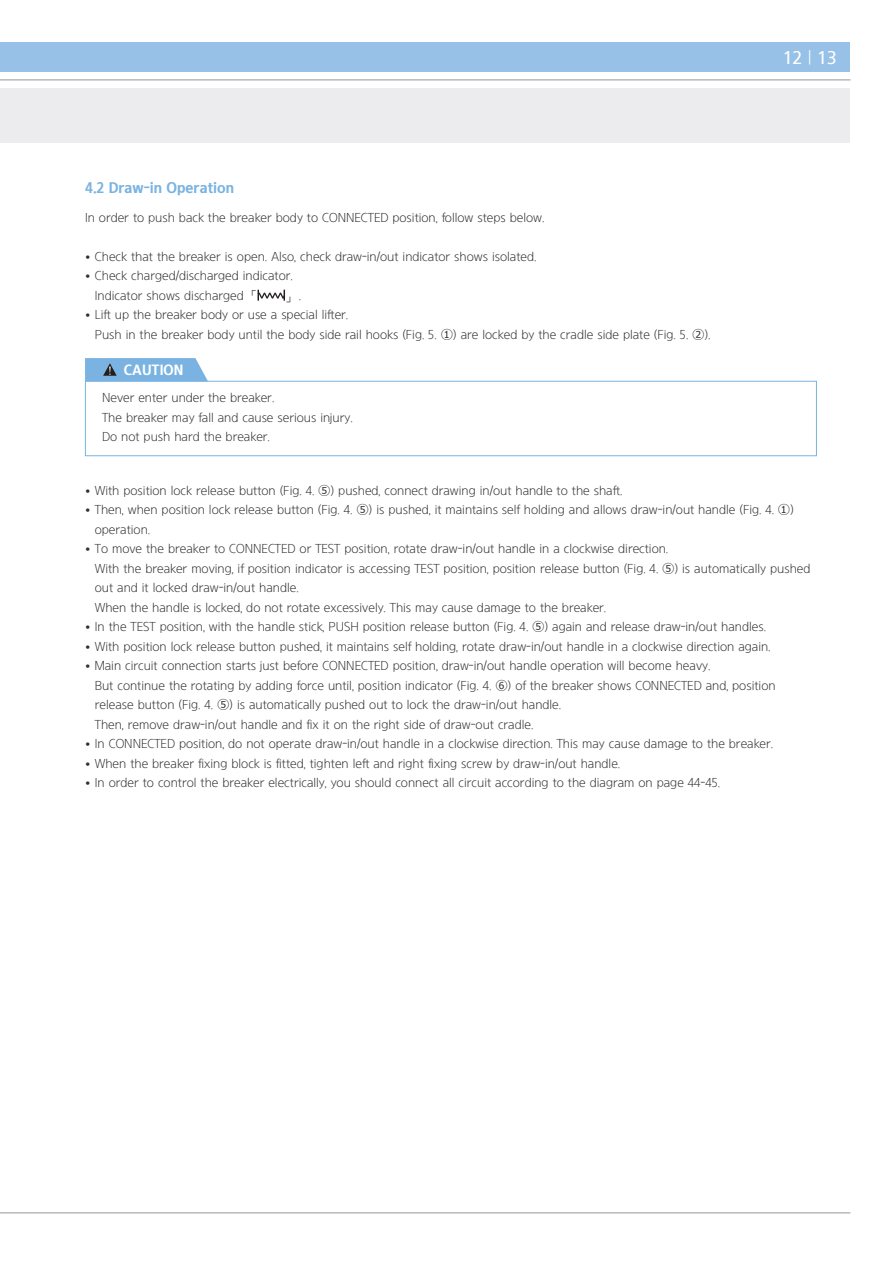
<style>
.page{position:relative;width:893px;height:1263px;background:#fff}
.page>*{position:absolute;margin:0;border:0;box-sizing:border-box;transform-origin:0 0}
.t1{font:18px "Hyundai HI Medium OTF";color:#fff}
.øµπÆ_ﬂ{font:15px "Hyundai HI Bold OTF";color:#7ab3e1;scale:.95 1}
.øµπÆ_ﬂ-2{font:14.4px "Hyundai HI Bold OTF";color:#fff;scale:.95 1}
.t2{font:12.75px/19.5px "Hyundai HI Light OTF";color:#312f30}
.s1{font-family:"Malgun Gothic"}
.s2{font-family:"Meiryo"}
.s3{font-family:"Hyundai HI Light OTF"}
</style>
<div class="page">
<div style="left:0;top:43px;width:850px;height:29px;background:#97c1e7"></div>
<hr style="left:0;top:1212px;width:850px;height:1px;background:#939598">
<hr style="left:0;top:80px;width:850px;height:1px;background:#939598">
<div style="left:0;top:88px;width:850px;height:54px;background:#ececee"></div>
<svg style="left:258px;top:290px;width:27px;height:11px"></svg>
<svg style="left:85px;top:358px;width:123px;height:23px;background:#7fb3dd"></svg>
<div style="left:85px;top:381px;width:732px;height:75px;border:1px solid #7ab3e1"></div>
<p class="øµπÆ_ﬂ" style="left:85px;top:178px;width:158px">4.2 Draw-in Operation</p>
<p class="t2" style="left:85px;top:207px;width:461px">In order to push back the breaker body to CONNECTED position, follow steps below.</p>
<p class="t2" style="left:85px;top:246px;width:453px"><span class="s1">•</span> Check that the breaker is open. Also, check draw-in/out indicator shows isolated.</p>
<p class="t2" style="left:95px;top:266px;width:199px;text-indent:-10px"><span class="s1">•</span> Check charged/discharged indicator.<br>Indicator shows discharged「</p>
<p class="t2" style="left:286px;top:285px;width:16px">」.</p>
<p class="t2" style="left:95px;top:305px;width:617px;text-indent:-10px"><span class="s1">•</span> Lift up the breaker body or use a special lifter.<br>Push in the breaker body until the body side rail hooks (Fig. 5. <span class="s2">①</span>) are locked by the cradle side plate (Fig. 5. <span class="s2">②</span>).</p>
<p class="øµπÆ_ﬂ-2" style="left:124px;top:361px;width:64px">CAUTION</p>
<p class="t2" style="left:102px;top:388px;width:174px">Never enter under the breaker.</p>
<p class="t2" style="left:102px;top:407px;width:252px">The breaker may fall and cause serious injury.</p>
<p class="t2" style="left:102px;top:427px;width:169px">Do not push hard the breaker.</p>
<p class="t1" style="left:783px;top:47px;width:55px">12 <span class="s3">|</span> 13</p>
<p class="t2" style="left:85px;top:480px;width:539px"><span class="s1">•</span> With position lock release button (Fig. 4. <span class="s2">⑤</span>) pushed, connect drawing in/out handle to the shaft.</p>
<p class="t2" style="left:95px;top:500px;width:701px;text-indent:-10px"><span class="s1">•</span> Then, when position lock release button (Fig. 4. <span class="s2">⑤</span>) is pushed, it maintains self holding and allows draw-in/out handle (Fig. 4. <span class="s2">①</span>) operation.</p>
<p class="t2" style="left:95px;top:539px;width:717px;text-indent:-10px"><span class="s1">•</span> To move the breaker to CONNECTED or TEST position, rotate draw-in/out handle in a clockwise direction.<br>With the breaker moving, if position indicator is accessing TEST position, position release button (Fig. 4. <span class="s2">⑤</span>) is automatically pushed out and it locked draw-in/out handle.<br>When the handle is locked, do not rotate excessively. This may cause damage to the breaker.</p>
<p class="t2" style="left:85px;top:617px;width:682px"><span class="s1">•</span> In the TEST position, with the handle stick, PUSH position release button (Fig. 4. <span class="s2">⑤</span>) again and release draw-in/out handles.</p>
<p class="t2" style="left:85px;top:636px;width:687px"><span class="s1">•</span> With position lock release button pushed, it maintains self holding, rotate draw-in/out handle in a clockwise direction again.</p>
<p class="t2" style="left:95px;top:656px;width:682px;text-indent:-10px"><span class="s1">•</span> Main circuit connection starts just before CONNECTED position, draw-in/out handle operation will become heavy.<br>But continue the rotating by adding force until, position indicator (Fig. 4. <span class="s2">⑥</span>) of the breaker shows CONNECTED and, position release button (Fig. 4. <span class="s2">⑤</span>) is automatically pushed out to lock the draw-in/out handle.<br>Then, remove draw-in/out handle and fix it on the right side of draw-out cradle.</p>
<p class="t2" style="left:85px;top:734px;width:690px"><span class="s1">•</span> In CONNECTED position, do not operate draw-in/out handle in a clockwise direction. This may cause damage to the breaker.</p>
<p class="t2" style="left:85px;top:753px;width:537px"><span class="s1">•</span> When the breaker fixing block is fitted, tighten left and right fixing screw by draw-in/out handle.</p>
<p class="t2" style="left:85px;top:773px;width:637px"><span class="s1">•</span> In order to control the breaker electrically, you should connect all circuit according to the diagram on page 44-45.</p>
</div>
